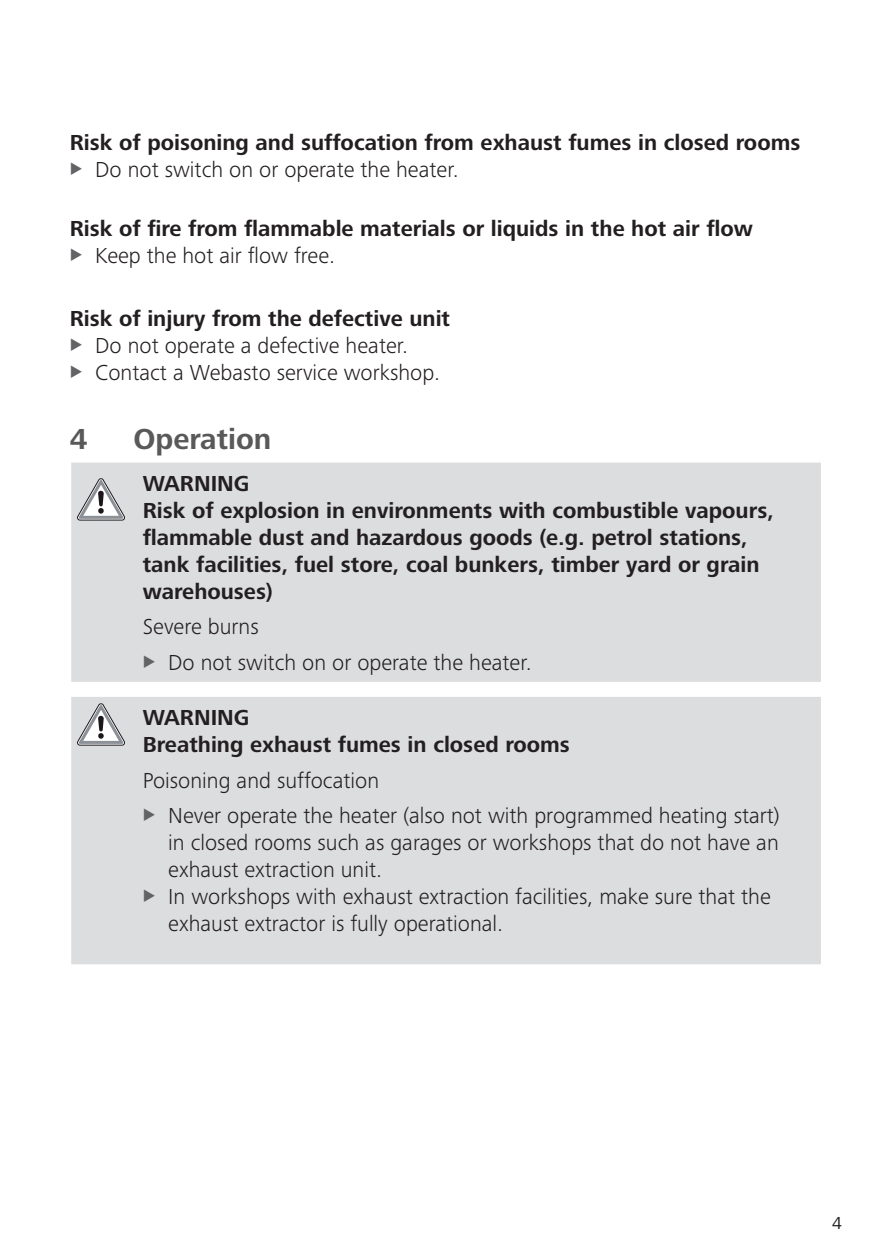
<style>
.page{position:relative;width:893px;height:1259px;background:#fff}
.page>*{position:absolute;margin:0;border:0;box-sizing:border-box;transform-origin:0 0}
.t1{font:700 30px "Frutiger Next LTW1 G";color:#595959}
.Webasto_A6_WHFolgen{font:300 22.5px/27px "Frutiger Next LTW1 G";color:#231f20;text-align:justify}
.Webasto_A6_WH_Art_u{font:700 22.5px/27px "Frutiger Next LTW1 G";color:#231f20}
.Webasto_WH_A6_Warnw{font:700 22.5px "Frutiger Next LTW1 G";color:#231f20}
.t2{font:18px "Frutiger Next LTW1 G";color:#231f20}
</style>
<div class="page">
<div style="left:71px;top:462px;width:750px;height:220px;background:#dcdddf"></div>
<svg style="left:77px;top:478px;width:48px;height:42px"></svg>
<div style="left:71px;top:697px;width:750px;height:267px;background:#dcdddf"></div>
<svg style="left:77px;top:703px;width:48px;height:42px"></svg>
<svg style="left:144px;top:655px;width:11px;height:12px"></svg>
<svg style="left:144px;top:808px;width:11px;height:13px"></svg>
<svg style="left:144px;top:889px;width:11px;height:13px"></svg>
<p class="Webasto_WH_A6_Warnw" style="left:70px;top:130px;width:732px">Risk of poisoning and suffocation from exhaust fumes in closed rooms</p>
<p class="Webasto_A6_WHFolgen" style="left:95px;top:156px;width:365px">Do not switch on or operate the heater.</p>
<p class="Webasto_WH_A6_Warnw" style="left:70px;top:216px;width:685px">Risk of fire from flammable materials or liquids in the hot air flow</p>
<p class="Webasto_A6_WHFolgen" style="left:95px;top:242px;width:241px">Keep the hot air flow free.</p>
<p class="Webasto_WH_A6_Warnw" style="left:70px;top:306px;width:382px">Risk of injury from the defective unit</p>
<p class="Webasto_A6_WHFolgen" style="left:95px;top:332px;width:314px">Do not operate a defective heater.</p>
<p class="Webasto_A6_WHFolgen" style="left:95px;top:359px;width:346px">Contact a Webasto service workshop.</p>
<p class="t1" style="left:70px;top:422px;width:19px">4</p>
<p class="t1" style="left:134px;top:422px;width:139px">Operation</p>
<p class="Webasto_WH_A6_Warnw" style="left:143px;top:470px;width:108px">WARNING</p>
<p class="Webasto_A6_WH_Art_u" style="left:143px;top:497px;width:633px">Risk of explosion in environments with combustible vapours, flammable dust and hazardous goods (e.g. petrol stations, tank facilities, fuel store, coal bunkers, timber yard or grain warehouses)</p>
<p class="Webasto_A6_WHFolgen" style="left:143px;top:613px;width:117px">Severe burns</p>
<p class="Webasto_A6_WHFolgen" style="left:168px;top:649px;width:365px">Do not switch on or operate the heater.</p>
<p class="Webasto_WH_A6_Warnw" style="left:143px;top:705px;width:108px">WARNING</p>
<p class="Webasto_A6_WH_Art_u" style="left:143px;top:732px;width:429px">Breathing exhaust fumes in closed rooms</p>
<p class="Webasto_A6_WHFolgen" style="left:143px;top:766px;width:238px">Poisoning and suffocation</p>
<p class="Webasto_A6_WHFolgen" style="left:168px;top:802px;width:613px">Never operate the heater (also not with programmed heating start) in closed rooms such as garages or workshops that do not have an exhaust extraction unit.</p>
<p class="Webasto_A6_WHFolgen" style="left:168px;top:883px;width:604px">In workshops with exhaust extraction facilities, make sure that the exhaust extractor is fully operational.</p>
<p class="t2" style="left:832px;top:1213px;width:11px">4</p>
</div>
